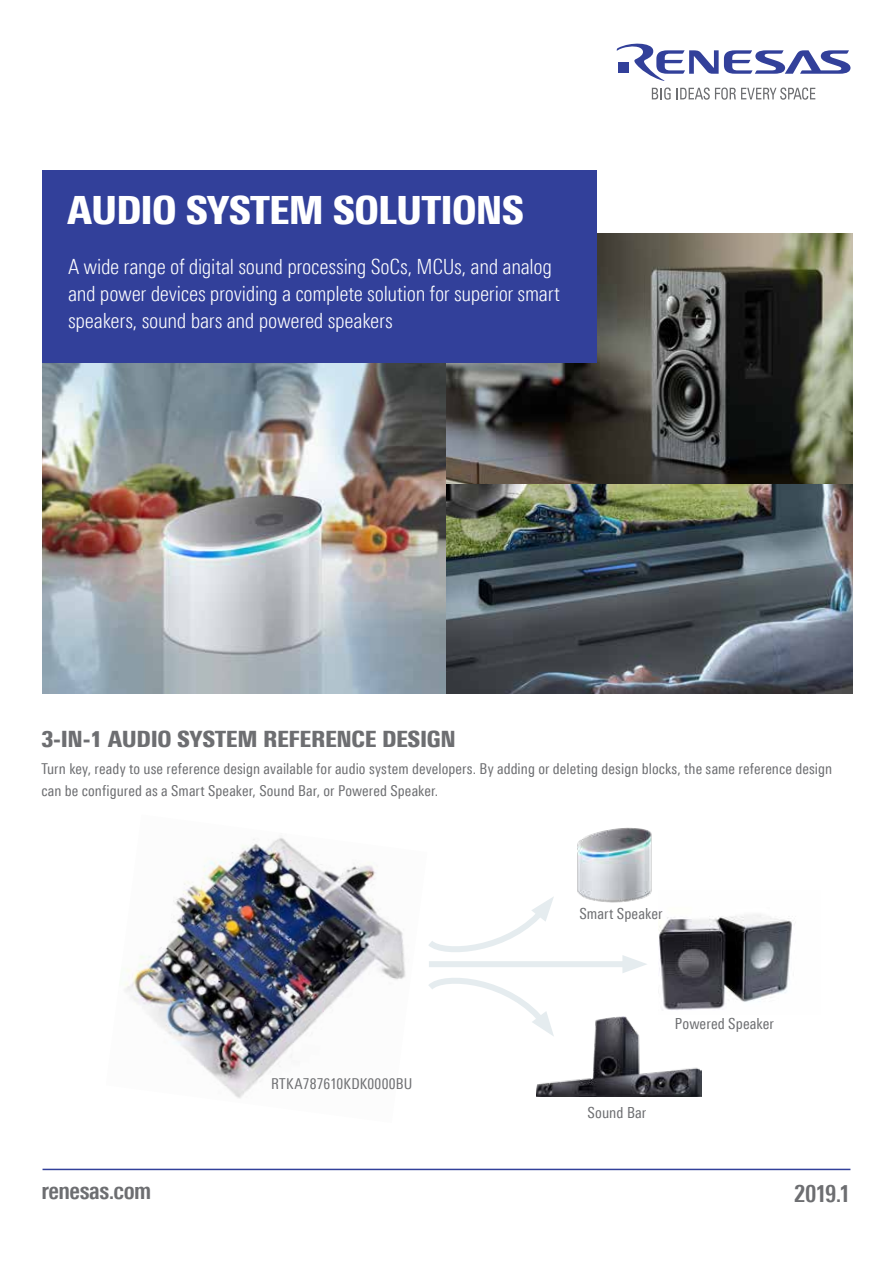
<style>
.page{position:relative;width:893px;height:1263px;background:#fff}
.page>*{position:absolute;margin:0;border:0;box-sizing:border-box;transform-origin:0 0}
.t1{font:900 39px "Linotype Univers 820 Cn";letter-spacing:-.02em;color:#fff}
.t2{font:700 24px "Linotype Univers 620 Cn";letter-spacing:-.025em;color:#6d6e71}
.t3{font:900 22.5px "Linotype Univers 820 Cn";letter-spacing:-.015em;color:#6d6e71}
.t4{font:300 21px/27px "Linotype Univers 320 Cn";letter-spacing:-.015em;color:#fff}
.t5{font:15.3px "Linotype Univers 420 Cn";letter-spacing:.005em;color:#6d6e71}
.t6{font:15px/22.5px "Linotype Univers 420 Cn";letter-spacing:.005em;color:#6d6e71}
</style>
<div class="page">
<img style="left:43px;top:363px;width:403px;height:330px">
<img style="left:446px;top:234px;width:407px;height:459px">
<div style="left:43px;top:170px;width:554px;height:193px;background:#32409a"></div>
<img style="left:659px;top:914px;width:133px;height:96px">
<img style="left:577px;top:827px;width:94px;height:92px">
<img style="left:536px;top:1016px;width:166px;height:80px">
<svg style="left:617px;top:43px;width:233px;height:38px"></svg>
<svg style="left:652px;top:88px;width:163px;height:12px"></svg>
<hr style="left:43px;top:1169px;width:807px;height:1px;background:#32409a">
<img style="left:124px;top:838px;width:282px;height:261px">
<svg style="left:428px;top:897px;width:126px;height:55px"></svg>
<svg style="left:428px;top:978px;width:126px;height:59px"></svg>
<div style="left:429px;top:961px;width:204px;height:6px;background:#e5ecef"></div>
<svg style="left:622px;top:955px;width:25px;height:18px"></svg>
<h1 class="t1" style="left:67px;top:186px;width:458px">AUDIO SYSTEM SOLUTIONS</h1>
<h3 class="t4" style="left:68px;top:253px;width:493px">A wide range of digital sound processing SoCs, MCUs, and analog and power devices providing a complete solution for superior smart speakers, sound bars and powered speakers</h3>
<h3 class="t3" style="left:41px;top:725px;width:416px">3-IN-1 AUDIO SYSTEM REFERENCE DESIGN</h3>
<p class="t6" style="left:41px;top:757px;width:792px">Turn key, ready to use reference design available for audio system developers. By adding or deleting design blocks, the same reference design can be configured as a Smart Speaker, Sound Bar, or Powered Speaker.</p>
<h2 class="t2" style="left:41px;top:1176px;width:111px">renesas.com</h2>
<p class="t6" style="left:271px;top:1072px;width:143px">RTKA787610KDK0000BU</p>
<p class="t5" style="left:579px;top:904px;width:85px">Smart Speaker</p>
<p class="t5" style="left:587px;top:1103px;width:60px">Sound Bar</p>
<p class="t5" style="left:675px;top:1014px;width:101px">Powered Speaker</p>
<h2 class="t2" style="left:794px;top:1179px;width:58px">2019.1</h2>
</div>
